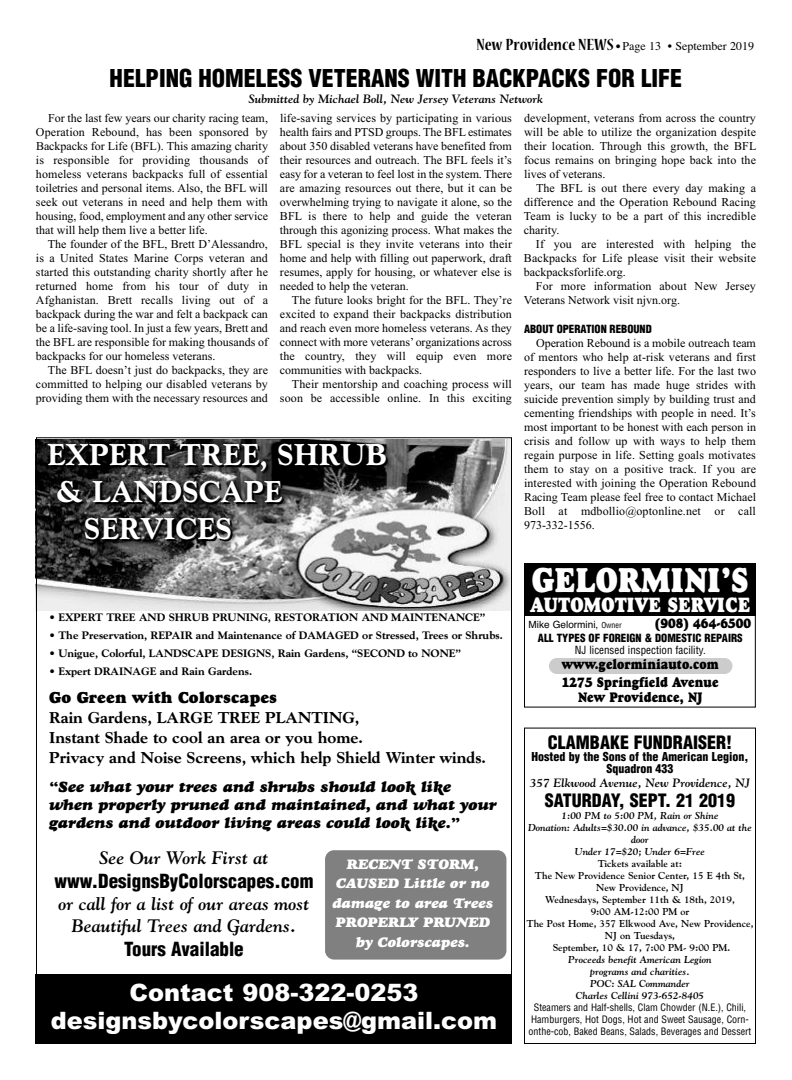
<style>
.page{position:relative;width:792px;height:1080px;background:#fff}
.page>*{position:absolute;margin:0;border:0;box-sizing:border-box;transform-origin:0 0}
.t1{font:35px "Goudy Heavyface";color:#fff;scale:.85 1}
.t2{font:30px "Goudy Extra Bold Cg ATT";color:#fff}
.t3{font:900 24px/28px "Arial";color:#fff;text-align:center}
.t4{font:900 condensed 24px "Helvetica";color:#000}
.t5{font:21px "Goudy Heavyface";color:#fff;scale:.85 1}
.t6{font:900 condensed 19px "Helvetica";color:#000}
.t7{font:italic 700 18px/22px "Goudy";color:#000;text-align:center}
.t8{font:900 condensed 18px "Helvetica";color:#000}
.t9{font:800 16px/20px "Goudy";color:#000}
.t10{font:16px "Goudy Heavyface";color:#000}
.t11{font:italic 15px/18px "Goudy Heavyface";color:#000}
.t12{font:14px/18px "Goudy Heavyface";color:#000;scale:.85 1}
.t13{font:italic 13.9px/19.6px "Goudy Heavyface";color:#fff;text-align:center}
.t14{font:12px/14px "Times New Roman";color:#000;text-align:justify}
.t15{font:italic 700 12px "Goudy";color:#000}
.t16{font:900 condensed 12px/12px "Helvetica";color:#000;text-align:center}
.t17{font:12px "Times";color:#000}
.t18{font:800 11px "Goudy";color:#000}
.t19{font:900 condensed 11px "Helvetica";color:#000}
.t20{font:condensed 11px "Helvetica";color:#000}
.t21{font:700 10px/12px "Goudy";color:#000;text-align:center}
.t22{font:italic 700 10px/12px "Goudy";color:#000;text-align:center}
.t23{font:condensed 10px/12px "Helvetica";color:#000;text-align:center}
.t24{font:10px "Helvetica";color:#000}
.s1{font-family:"Nueva Std";font-weight:700;font-stretch:condensed;font-size:18px}
.s2{font-family:"Futura";font-weight:700;font-stretch:condensed;font-size:10px}
.s3{font-stretch:condensed;font-size:8px}
</style>
<div class="page">
<img style="left:431px;top:439px;width:79px;height:171px">
<div style="left:36px;top:974px;width:476px;height:70px;background:#000"></div>
<img style="left:35px;top:437px;width:391px;height:173px">
<div style="left:325px;top:850px;width:181px;height:110px;background:#808080;border-radius:9px"></div>
<div style="left:524px;top:564px;width:232px;height:52px;background:#000"></div>
<div style="left:549px;top:658px;width:183px;height:16px;background:#ccc;border-radius:8px"></div>
<div style="left:524px;top:564px;width:232px;height:144px;border:1px solid #000"></div>
<div style="left:524px;top:728px;width:232px;height:316px;border:1px solid #000"></div>
<p class="t17" style="left:476px;top:39px;width:279px"><span class="s1">New Providence NEWS</span> <span class="s2">•</span> Page 13 • September 2019</p>
<h3 class="t4" style="left:110px;top:64px;width:574px">HELPING HOMELESS VETERANS WITH BACKPACKS FOR LIFE</h3>
<p class="t15" style="left:249px;top:91px;width:296px">Submitted by Michael Boll, New Jersey Veterans Network</p>
<p class="t14" style="left:36px;top:111px;width:234px;text-indent:12px">For the last few years our charity racing team, Operation Rebound, has been sponsored by Backpacks for Life (BFL). This amazing charity is responsible for providing thousands of homeless veterans backpacks full of essential toiletries and personal items. Also, the BFL will seek out veterans in need and help them with housing, food, employment and any other service that will help them live a better life.</p>
<p class="t14" style="left:36px;top:237px;width:234px;text-indent:12px">The founder of the BFL, Brett D’Alessandro, is a United States Marine Corps veteran and started this outstanding charity shortly after he returned home from his tour of duty in Afghanistan. Brett recalls living out of a backpack during the war and felt a backpack can be a life-saving tool. In just a few years, Brett and the BFL are responsible for making thousands of backpacks for our homeless veterans.</p>
<p class="t14" style="left:36px;top:363px;width:234px;text-indent:12px">The BFL doesn’t just do backpacks, they are committed to helping our disabled veterans by providing them with the necessary resources and</p>
<p class="t14" style="left:280px;top:111px;width:234px">life-saving services by participating in various health fairs and PTSD groups. The BFL estimates about 350 disabled veterans have benefited from their resources and outreach. The BFL feels it’s easy for a veteran to feel lost in the system. There are amazing resources out there, but it can be overwhelming trying to navigate it alone, so the BFL is there to help and guide the veteran through this agonizing process. What makes the BFL special is they invite veterans into their home and help with filling out paperwork, draft resumes, apply for housing, or whatever else is needed to help the veteran.</p>
<p class="t14" style="left:280px;top:293px;width:234px;text-indent:12px">The future looks bright for the BFL. They’re excited to expand their backpacks distribution and reach even more homeless veterans. As they connect with more veterans’ organizations across the country, they will equip even more communities with backpacks.</p>
<p class="t14" style="left:280px;top:377px;width:234px;text-align:right">Their mentorship and coaching process will soon be accessible online. In this exciting</p>
<p class="t14" style="left:524px;top:111px;width:234px">development, veterans from across the country will be able to utilize the organization despite their location. Through this growth, the BFL focus remains on bringing hope back into the lives of veterans.</p>
<p class="t14" style="left:524px;top:181px;width:234px;text-indent:12px">The BFL is out there every day making a difference and the Operation Rebound Racing Team is lucky to be a part of this incredible charity.</p>
<p class="t14" style="left:524px;top:237px;width:234px;text-indent:12px">If you are interested with helping the Backpacks for Life please visit their website backpacksforlife.org.</p>
<p class="t14" style="left:524px;top:279px;width:233px;text-indent:12px">For more information about New Jersey<br>Veterans Network visit njvn.org.</p>
<p class="t19" style="left:524px;top:323px;width:129px">ABOUT OPERATION REBOUND</p>
<p class="t14" style="left:524px;top:336px;width:234px;text-indent:12px">Operation Rebound is a mobile outreach team of mentors who help at-risk veterans and first responders to live a better life. For the last two years, our team has made huge strides with suicide prevention simply by building trust and cementing friendships with people in need. It’s most important to be honest with each person in crisis and follow up with ways to help them regain purpose in life. Setting goals motivates them to stay on a positive track. If you are interested with joining the Operation Rebound Racing Team please feel free to contact Michael Boll at mdbollio@optonline.net or call 973-332-1556.</p>
<h2 class="t2" style="left:47px;top:437px;width:342px">EXPERT TREE, SHRUB</h2>
<h2 class="t2" style="left:56px;top:474px;width:227px">&amp; LANDSCAPE</h2>
<h2 class="t2" style="left:84px;top:511px;width:150px">SERVICES</h2>
<p class="t18" style="left:50px;top:613px;width:437px">• EXPERT TREE AND SHRUB PRUNING, RESTORATION AND MAINTENANCE”</p>
<p class="t18" style="left:50px;top:631px;width:455px">• The Preservation, REPAIR and Maintenance of DAMAGED or Stressed, Trees or Shrubs.</p>
<p class="t18" style="left:50px;top:649px;width:413px">• Unigue, Colorful, LANDSCAPE DESIGNS, Rain Gardens, “SECOND to NONE”</p>
<p class="t18" style="left:50px;top:667px;width:204px">• Expert DRAINAGE and Rain Gardens.</p>
<h3 class="t10" style="left:49px;top:691px;width:230px">Go Green with Colorscapes</h3>
<h3 class="t9" style="left:49px;top:708px;width:438px">Rain Gardens, LARGE TREE PLANTING,<br>Instant Shade to cool an area or you home.<br>Privacy and Noise Screens, which help Shield Winter winds.</h3>
<p class="t11" style="left:49px;top:780px;width:449px">“See what your trees and shrubs should look like when properly pruned and maintained, and what your gardens and outdoor living areas could look like.”</p>
<p class="t13" style="left:332px;top:855px;width:162px">RECENT STORM,<br>CAUSED Little or no damage to area Trees<br>PROPERLY PRUNED by Colorscapes.</p>
<h3 class="t7" style="left:99px;top:846px;width:171px">See Our Work First at</h3>
<h3 class="t6" style="left:55px;top:870px;width:260px">www.DesignsByColorscapes.com</h3>
<h3 class="t7" style="left:58px;top:892px;width:253px">or call for a list of our areas most<br>Beautiful Trees and Gardens.</h3>
<h3 class="t6" style="left:124px;top:938px;width:121px">Tours Available</h3>
<h3 class="t3" style="left:51px;top:979px;width:448px">Contact 908-322-0253 designsbycolorscapes@gmail.com</h3>
<h1 class="t1" style="left:532px;top:566px;width:257px">GELORMINI’S</h1>
<h3 class="t5" style="left:530px;top:597px;width:260px">AUTOMOTIVE SERVICE</h3>
<p class="t24" style="left:529px;top:619px;width:95px">Mike Gelormini, <span class="s3">Owner</span></p>
<p class="t12" style="left:655px;top:616px;width:115px">(908) 464-6500</p>
<p class="t19" style="left:538px;top:632px;width:206px">ALL TYPES OF FOREIGN &amp; DOMESTIC REPAIRS</p>
<p class="t20" style="left:575px;top:644px;width:132px">NJ licensed inspection facility.</p>
<p class="t12" style="left:562px;top:657px;width:186px">www.gelorminiauto.com<br>1275 Springfield Avenue</p>
<p class="t12" style="left:578px;top:690px;width:148px">New Providence, NJ</p>
<h3 class="t8" style="left:548px;top:732px;width:186px">CLAMBAKE FUNDRAISER!</h3>
<p class="t16" style="left:531px;top:750px;width:219px">Hosted by the Sons of the American Legion,<br>Squadron 433</p>
<p class="t15" style="left:530px;top:775px;width:222px">357 Elkwood Avenue, New Providence, NJ</p>
<h3 class="t8" style="left:545px;top:790px;width:192px">SATURDAY, SEPT. 21 2019</h3>
<p class="t22" style="left:528px;top:809px;width:225px">1:00 PM to 5:00 PM, Rain or Shine<br>Donation: Adults=$30.00 in advance, $35.00 at the door<br>Under 17=$20; Under 6=Free</p>
<p class="t21" style="left:526px;top:857px;width:229px">Tickets available at:<br>The New Providence Senior Center, 15 E 4th St,<br>New Providence, NJ<br>Wednesdays, September 11th &amp; 18th, 2019,<br>9:00 AM-12:00 PM or<br>The Post Home, 357 Elkwood Ave, New Providence,<br>NJ on Tuesdays,<br>September, 10 &amp; 17, 7:00 PM- 9:00 PM.</p>
<p class="t22" style="left:568px;top:953px;width:145px">Proceeds benefit American Legion programs and charities.<br>POC: SAL Commander<br>Charles Cellini 973-652-8405</p>
<p class="t23" style="left:529px;top:1001px;width:224px">Steamers and Half-shells, Clam Chowder (N.E.), Chili,<br>Hamburgers, Hot Dogs, Hot and Sweet Sausage, Corn&shy;onthe-cob, Baked Beans, Salads, Beverages and Dessert</p>
</div>
